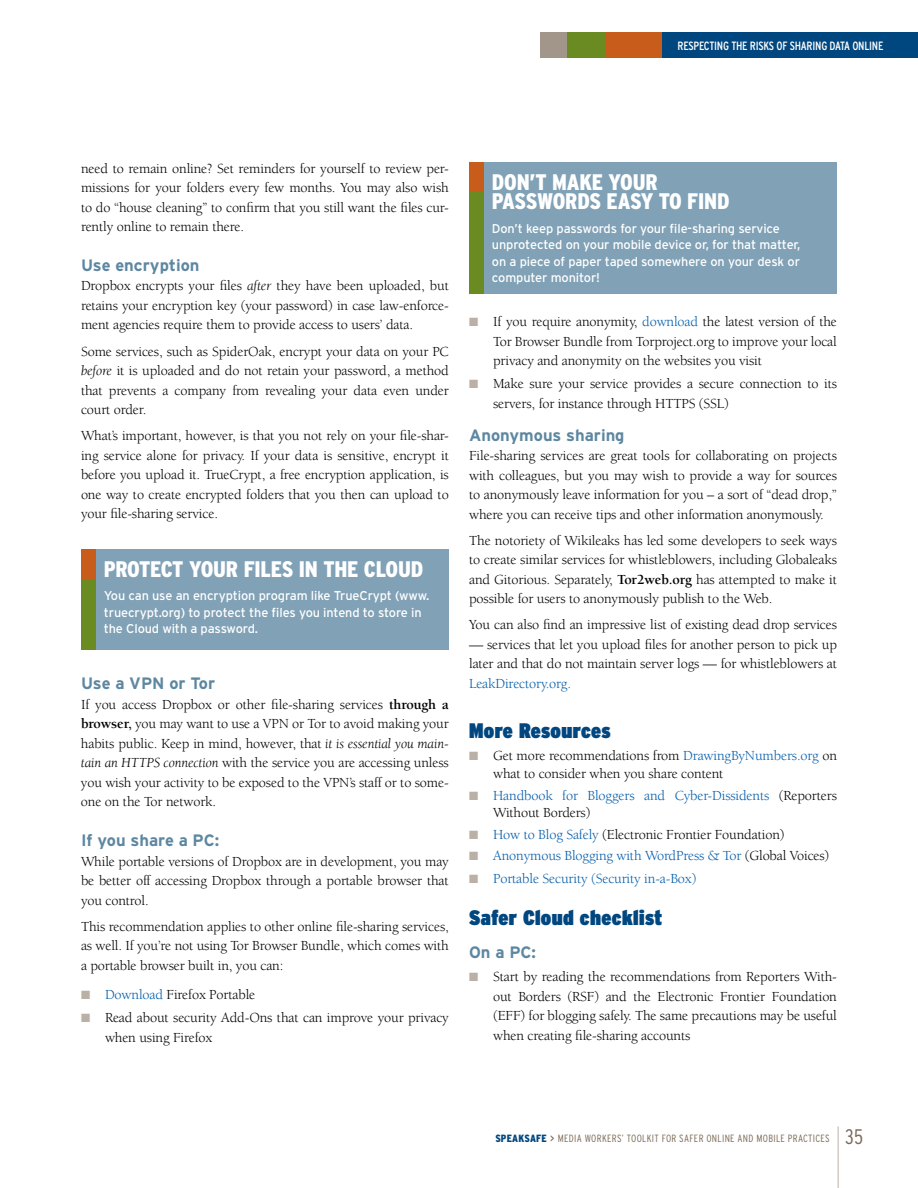
<style>
.page{position:relative;width:918px;height:1188px;background:#fff}
.page>*{position:absolute;margin:0;border:0;box-sizing:border-box;transform-origin:0 0}
.t1{font:900 condensed 22.5px/19.5px "Interstate";letter-spacing:-.01em;color:#fff}
.t2{font:900 condensed 21px "Interstate";letter-spacing:.02em;color:#00467f}
.t3{font:700 16.5px "Interstate";color:#5d87a1}
.t4{font:14.25px/19.5px "Berkeley";letter-spacing:-.01em;color:#000;text-align:justify}
.t5{font:14.25px/18px "Berkeley";letter-spacing:-.01em;color:#005cab}
.t6{font:12.75px/16.5px "Interstate";letter-spacing:-.01em;color:#fff}
.t7{font:condensed 12px "Interstate";letter-spacing:-.02em;color:#fff}
.t8{font:300 condensed 10.5px "Interstate";letter-spacing:.03em;color:#7c6a55}
.s1{font-style:italic}
.s2{font-weight:700}
.s3{color:#bbb0a6}
.s4{color:#005cab}
.s5{color:#000}
.s6{font-weight:900;color:#00467f}
.s7{font-weight:400;font-stretch:normal}
.s8{font-size:21px}
</style>
<div class="page">
<hr style="left:838px;top:1126px;width:1px;height:62px;background:#bbb0a6">
<div style="left:662px;top:32px;width:256px;height:26px;background:#00467f"></div>
<div style="left:606px;top:32px;width:56px;height:26px;background:#c85c1a"></div>
<div style="left:566px;top:32px;width:40px;height:26px;background:#6a8a22"></div>
<div style="left:540px;top:32px;width:26px;height:26px;background:#a2958a"></div>
<div style="left:81px;top:549px;width:368px;height:101px;background:#80a1b6"></div>
<div style="left:81px;top:549px;width:14px;height:30px;background:#c85c1a"></div>
<div style="left:81px;top:579px;width:14px;height:71px;background:#6a8a22"></div>
<div style="left:469px;top:162px;width:368px;height:132px;background:#80a1b6"></div>
<div style="left:469px;top:162px;width:15px;height:30px;background:#c85c1a"></div>
<div style="left:469px;top:192px;width:15px;height:102px;background:#6a8a22"></div>
<p class="t7" style="left:678px;top:39px;width:84px">RESPECTING THE RISKS</p>
<p class="t7" style="left:776px;top:39px;width:108px">OF SHARING DATA ONLINE</p>
<p class="t4" style="left:81px;top:159px;width:369px">need to remain online? Set reminders for yourself to review per&shy;missions for your folders every few months. You may also wish to do “house cleaning” to confirm that you still want the files cur&shy;rently online to remain there.</p>
<p class="t3" style="left:81px;top:256px;width:120px">Use encryption</p>
<p class="t4" style="left:81px;top:276px;width:369px">Dropbox encrypts your files <span class="s1">after</span> they have been uploaded, but retains your encryption key (your password) in case law-enforce&shy;ment agencies require them to provide access to users’ data.</p>
<p class="t4" style="left:81px;top:342px;width:369px">Some services, such as SpiderOak, encrypt your data on your PC <span class="s1">before</span> it is uploaded and do not retain your password, a method that prevents a company from revealing your data even under court order.</p>
<p class="t4" style="left:81px;top:426px;width:369px">What’s important, however, is that you not rely on your file-shar&shy;ing service alone for privacy. If your data is sensitive, encrypt it before you upload it. TrueCrypt, a free encryption application, is one way to create encrypted folders that you then can upload to your file-sharing service.</p>
<h1 class="t1" style="left:104px;top:559px;width:321px">PROTECT YOUR FILES IN THE CLOUD</h1>
<p class="t6" style="left:104px;top:587px;width:327px">You can use an encryption program like TrueCrypt (www. truecrypt.org) to protect the files you intend to store in the Cloud with a password.</p>
<p class="t3" style="left:81px;top:674px;width:136px">Use a VPN or Tor</p>
<p class="t4" style="left:81px;top:695px;width:369px">If you access Dropbox or other file-sharing services <span class="s2">through a browser,</span> you may want to use a VPN or Tor to avoid making your habits public. Keep in mind, however, that <span class="s1">it is essential you main&shy;tain an HTTPS connection</span> with the service you are accessing unless you wish your activity to be exposed to the VPN’s staff or to some&shy;one on the Tor network.</p>
<p class="t3" style="left:81px;top:831px;width:140px">If you share a PC:</p>
<p class="t4" style="left:81px;top:852px;width:369px">While portable versions of Dropbox are in development, you may be better off accessing Dropbox through a portable browser that you control.</p>
<p class="t4" style="left:81px;top:917px;width:369px">This recommendation applies to other online file-sharing services, as well. If you’re not using Tor Browser Bundle, which comes with a portable browser built in, you can:</p>
<p class="t4" style="left:81px;top:985px;width:176px"><span class="s3">■</span> <span class="s4">Download</span> Firefox Portable</p>
<p class="t4" style="left:105px;top:1008px;width:345px;text-indent:-24px"><span class="s3">■</span> Read about security Add-Ons that can improve your privacy when using Firefox</p>
<h1 class="t1" style="left:492px;top:172px;width:239px">DON’T MAKE YOUR<br>PASSWORDS EASY TO FIND</h1>
<p class="t6" style="left:492px;top:220px;width:310px">Don’t keep passwords for your file-sharing service unprotected on your mobile device or, for that matter, on a piece of paper taped somewhere on your desk or computer monitor!</p>
<p class="t4" style="left:493px;top:312px;width:345px;text-indent:-24px"><span class="s3">■</span> If you require anonymity, <span class="s4">download</span> the latest version of the Tor Browser Bundle from Torproject.org to improve your local privacy and anonymity on the websites you visit</p>
<p class="t4" style="left:493px;top:374px;width:345px;text-indent:-24px"><span class="s3">■</span> Make sure your service provides a secure connection to its servers, for instance through HTTPS (SSL)</p>
<p class="t3" style="left:469px;top:426px;width:157px">Anonymous sharing</p>
<p class="t4" style="left:469px;top:446px;width:369px">File-sharing services are great tools for collaborating on projects with colleagues, but you may wish to provide a way for sources to anonymously leave information for you – a sort of “dead drop,” where you can receive tips and other information anonymously.</p>
<p class="t4" style="left:469px;top:531px;width:369px">The notoriety of Wikileaks has led some developers to seek ways to create similar services for whistleblowers, including Globaleaks and Gitorious. Separately, <span class="s2">Tor2web.org</span> has attempted to make it possible for users to anonymously publish to the Web.</p>
<p class="t4" style="left:469px;top:616px;width:369px">You can also find an impressive list of existing dead drop services</p>
<p class="t4" style="left:469px;top:635px;width:369px">— services that let you upload files for another person to pick up later and that do not maintain server logs — for whistleblowers at</p>
<p class="t5" style="left:469px;top:675px;width:103px">LeakDirectory.org.</p>
<h2 class="t2" style="left:469px;top:718px;width:143px">More Resources</h2>
<p class="t4" style="left:493px;top:747px;width:345px;line-height:18px;text-indent:-24px"><span class="s3">■</span> Get more recommendations from <span class="s4">DrawingByNumbers.org</span> on what to consider when you share content</p>
<p class="t5" style="left:493px;top:786px;width:345px;text-indent:-24px"><span class="s3">■</span> Handbook for Bloggers and Cyber-Dissidents <span class="s5">(Reporters<br>Without Borders)</span></p>
<p class="t4" style="left:469px;top:825px;width:317px"><span class="s3">■</span> <span class="s4">How to Blog Safely</span> (Electronic Frontier Foundation)</p>
<p class="t5" style="left:469px;top:847px;width:362px"><span class="s3">■</span> Anonymous Blogging with WordPress &amp; Tor <span class="s5">(Global Voices)</span></p>
<p class="t5" style="left:469px;top:870px;width:229px"><span class="s3">■</span> Portable Security (Security in-a-Box)</p>
<h2 class="t2" style="left:469px;top:906px;width:195px">Safer Cloud checklist</h2>
<p class="t3" style="left:469px;top:943px;width:69px">On a PC:</p>
<p class="t4" style="left:493px;top:967px;width:345px;text-indent:-24px"><span class="s3">■</span> Start by reading the recommendations from Reporters With&shy;out Borders (RSF) and the Electronic Frontier Foundation (EFF) for blogging safely. The same precautions may be useful when creating file-sharing accounts</p>
<p class="t8" style="left:495px;top:1133px;width:369px"><span class="s6">SPEAKSAFE</span> <span class="s7">&gt;</span> MEDIA WORKERS’ TOOLKIT FOR SAFER ONLINE AND MOBILE PRACTICES <span class="s8">35</span></p>
</div>
